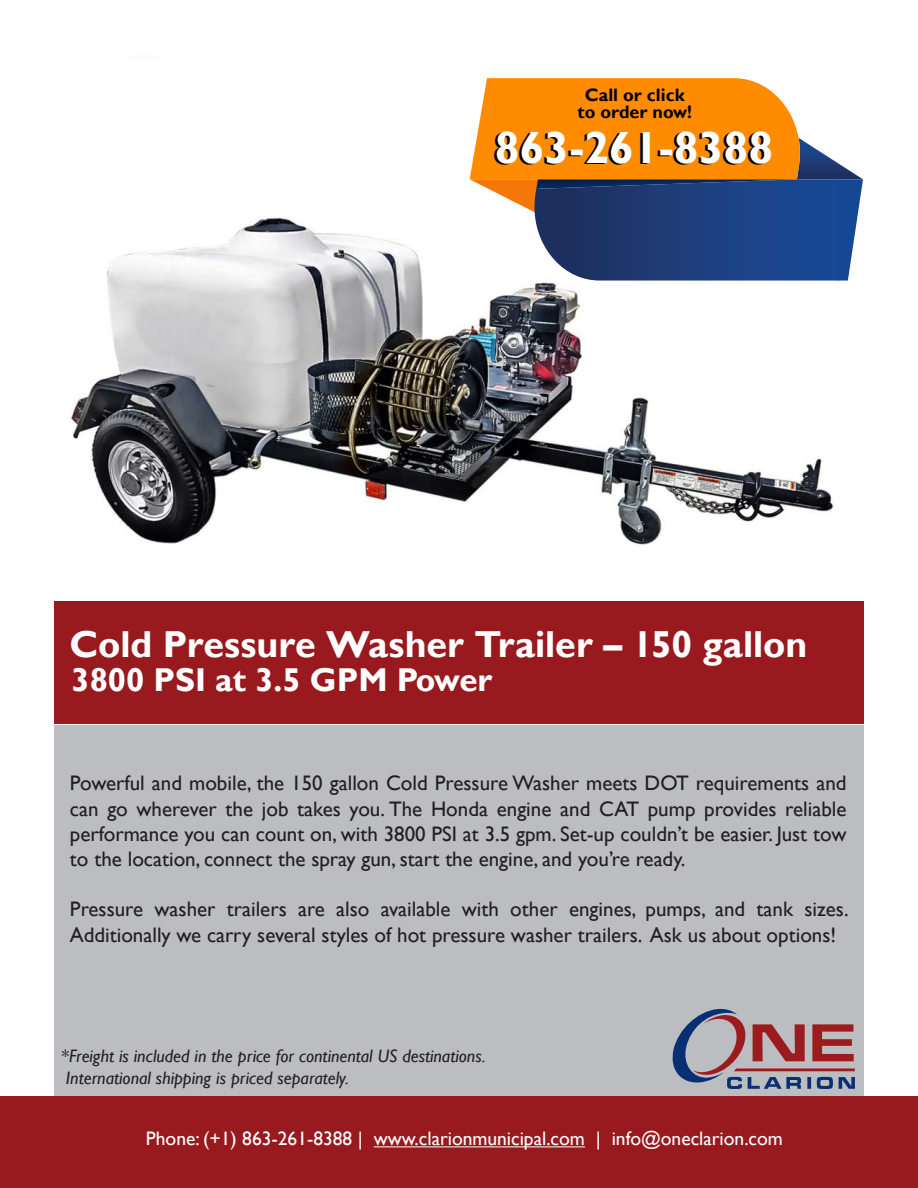
<style>
.page{position:relative;width:918px;height:1188px;background:#fff}
.page>*{position:absolute;margin:0;border:0;box-sizing:border-box;transform-origin:0 0}
.t1{font:700 45px "Gill Sans";color:#fff}
.t2{font:700 37.5px "Gill Sans";color:#fff}
.t3{font:700 33px "Gill Sans";color:#fff}
.t4{font:21px/25.2px "Gill Sans";color:#231f20;text-align:justify}
.t5{font:19.5px "Gill Sans";color:#fff}
.t6{font:italic 18px "Gill Sans";color:#231f20}
.t7{font:700 18px "Gill Sans";color:#000}
</style>
<div class="page">
<img style="left:57px;top:55px;width:807px;height:547px">
<div style="left:54px;top:602px;width:810px;height:122px;background:#981a1e"></div>
<div style="left:0;top:1096px;width:918px;height:92px;background:#981a1e"></div>
<hr style="left:374px;top:1146px;width:211px;height:1px;background:#fff">
<div style="left:54px;top:725px;width:810px;height:371px;background:#bcbdc0"></div>
<svg style="left:672px;top:1008px;width:183px;height:81px"></svg>
<svg style="left:470px;top:78px;width:393px;height:203px"></svg>
<img style="left:536px;top:179px;width:261px;height:10px">
<p class="t7" style="left:585px;top:84px;width:101px">Call or click</p>
<p class="t7" style="left:578px;top:101px;width:116px">to order now!</p>
<p class="t1" style="left:495px;top:121px;width:280px">863-261-8388</p>
<p class="t2" style="left:69px;top:621px;width:739px">Cold Pressure Washer Trailer – 150 gallon</p>
<p class="t3" style="left:71px;top:660px;width:422px">3800 PSI at 3.5 GPM Power</p>
<p class="t4" style="left:70px;top:771px;width:778px">Powerful and mobile, the 150 gallon Cold Pressure Washer meets DOT requirements and can go wherever the job takes you. The Honda engine and CAT pump provides reliable performance you can count on, with 3800 PSI at 3.5 gpm. Set-up couldn’t be easier. Just tow to the location, connect the spray gun, start the engine, and you’re ready.</p>
<p class="t4" style="left:70px;top:897px;width:780px">Pressure washer trailers are also available with other engines, pumps, and tank sizes.<br>Additionally we carry several styles of hot pressure washer trailers. Ask us about options!</p>
<p class="t6" style="left:61px;top:1046px;width:426px">*Freight is included in the price for continental US destinations.</p>
<p class="t6" style="left:66px;top:1067px;width:284px">International shipping is priced separately.</p>
<p class="t5" style="left:146px;top:1128px;width:639px">Phone: (+1) 863-261-8388 | www.clarionmunicipal.com | info@oneclarion.com</p>
</div>
